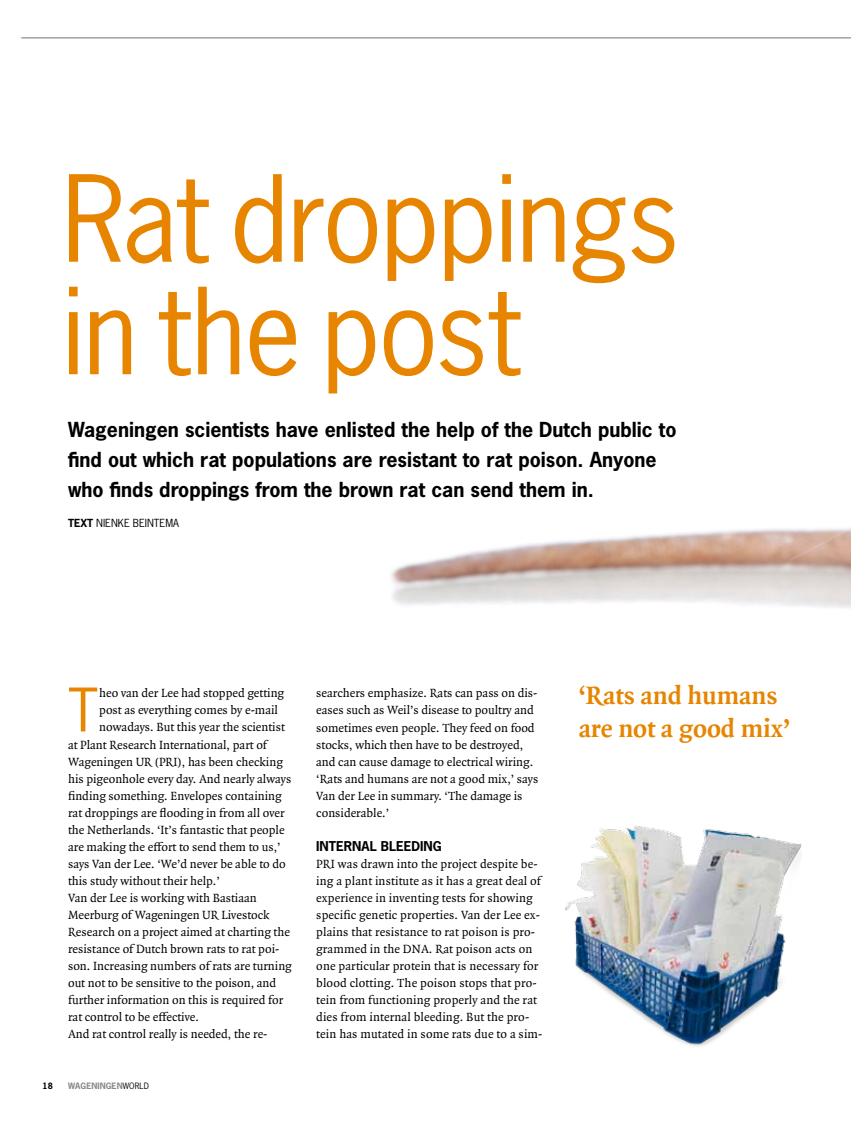
<style>
.page{position:relative;width:851px;height:1127px;background:#fff}
.page>*{position:absolute;margin:0;border:0;box-sizing:border-box;transform-origin:0 0}
.t1{font:112.5px/112.5px "News Gothic Std";letter-spacing:-.01em;color:#e78500}
.t2{font:56.4px "News Gothic Std";color:#e78500}
.t3{font:700 27px/33px "Quadraat OT";color:#e78500}
.t4{font:700 19.5px/30px "News Gothic Std";color:#000}
.t5{font:12.75px/17px "Quadraat OT";color:#000}
.t6{font:700 12.75px "News Gothic Std";color:#000}
.t7{font:10.5px "News Gothic Std";color:#000}
.t8{font:700 8.25px "News Gothic Std";letter-spacing:.01em;color:#87888a}
.t9{font:700 8.25px "News Gothic Std";color:#000}
.s1{font-weight:700}
.s2{font-weight:400;color:#000}
</style>
<div class="page">
<img style="left:391px;top:528px;width:459px;height:80px">
<img style="left:565px;top:825px;width:236px;height:222px">
<svg style="left:21px;top:37px;width:829px;height:2px;background:#b6b7b7"></svg>
<h1 class="t1" style="left:62px;top:162px;width:618px">RAT DROPPINGS<br>IN THE POST</h1>
<h3 class="t4" style="left:68px;top:415px;width:610px">Wageningen scientists have enlisted the help of the Dutch public to find out which rat populations are resistant to rat poison. Anyone who finds droppings from the brown rat can send them in.</h3>
<p class="t7" style="left:68px;top:517px;width:112px"><span class="s1">TeXt</span> NIENKE BEINTEMA</p>
<h2 class="t2" style="left:68px;top:674px;width:32px">T</h2>
<p class="t5" style="left:99px;top:685px;width:186px">heo van der Lee had stopped getting</p>
<p class="t5" style="left:99px;top:702px;width:180px">post as everything comes by e-mail</p>
<p class="t5" style="left:99px;top:719px;width:187px">nowadays. But this year the scientist</p>
<p class="t5" style="left:68px;top:736px;width:200px">at Plant Research International, part of</p>
<p class="t5" style="left:68px;top:753px;width:216px">Wageningen UR (PRI), has been checking</p>
<p class="t5" style="left:68px;top:770px;width:225px">his pigeonhole every day. And nearly always</p>
<p class="t5" style="left:68px;top:787px;width:215px">finding something. Envelopes containing</p>
<p class="t5" style="left:68px;top:804px;width:218px">rat droppings are flooding in from all over</p>
<p class="t5" style="left:68px;top:821px;width:218px">the Netherlands. ‘It’s fantastic that people</p>
<p class="t5" style="left:68px;top:838px;width:214px">are making the effort to send them to us,’</p>
<p class="t5" style="left:68px;top:855px;width:219px">says Van der Lee. ‘We’d never be able to do</p>
<p class="t5" style="left:68px;top:872px;width:153px">this study without their help.’</p>
<p class="t5" style="left:68px;top:889px;width:190px">Van der Lee is working with Bastiaan</p>
<p class="t5" style="left:68px;top:906px;width:203px">Meerburg of Wageningen UR Livestock</p>
<p class="t5" style="left:68px;top:923px;width:223px">Research on a project aimed at charting the</p>
<p class="t5" style="left:68px;top:940px;width:213px">resistance of Dutch brown rats to rat poi-</p>
<p class="t5" style="left:68px;top:957px;width:225px">son. Increasing numbers of rats are turning</p>
<p class="t5" style="left:68px;top:974px;width:210px">out not to be sensitive to the poison, and</p>
<p class="t5" style="left:68px;top:991px;width:217px">further information on this is required for</p>
<p class="t5" style="left:68px;top:1008px;width:132px">rat control to be effective.</p>
<p class="t5" style="left:68px;top:1025px;width:201px">And rat control really is needed, the re-</p>
<p class="t9" style="left:43px;top:1080px;width:12px">18</p>
<p class="t8" style="left:68px;top:1080px;width:82px">Wageningen<span class="s2">WORLD</span></p>
<p class="t5" style="left:316px;top:685px;width:224px">searchers emphasize. Rats can pass on dis&shy;eases such as Weil’s disease to poultry and sometimes even people. They feed on food stocks, which then have to be destroyed, and can cause damage to electrical wiring. ‘Rats and humans are not a good mix,’ says Van der Lee in summary. ‘The damage is considerable.’</p>
<p class="t6" style="left:316px;top:837px;width:8px">INTE</p>
<p class="t6" style="left:344px;top:837px;width:18px">RNAL</p>
<p class="t6" style="left:380px;top:837px;width:9px">BLEEDING</p>
<p class="t5" style="left:316px;top:855px;width:227px">PRI was drawn into the project despite be&shy;ing a plant institute as it has a great deal of experience in inventing tests for showing specific genetic properties. Van der Lee ex&shy;plains that resistance to rat poison is pro&shy;grammed in the DNA. Rat poison acts on one particular protein that is necessary for blood clotting. The poison stops that pro&shy;tein from functioning properly and the rat dies from internal bleeding. But the pro&shy;tein has mutated in some rats due to a sim-</p>
<h3 class="t3" style="left:578px;top:679px;width:213px">‘Rats and humans are not a good mix’</h3>
</div>
